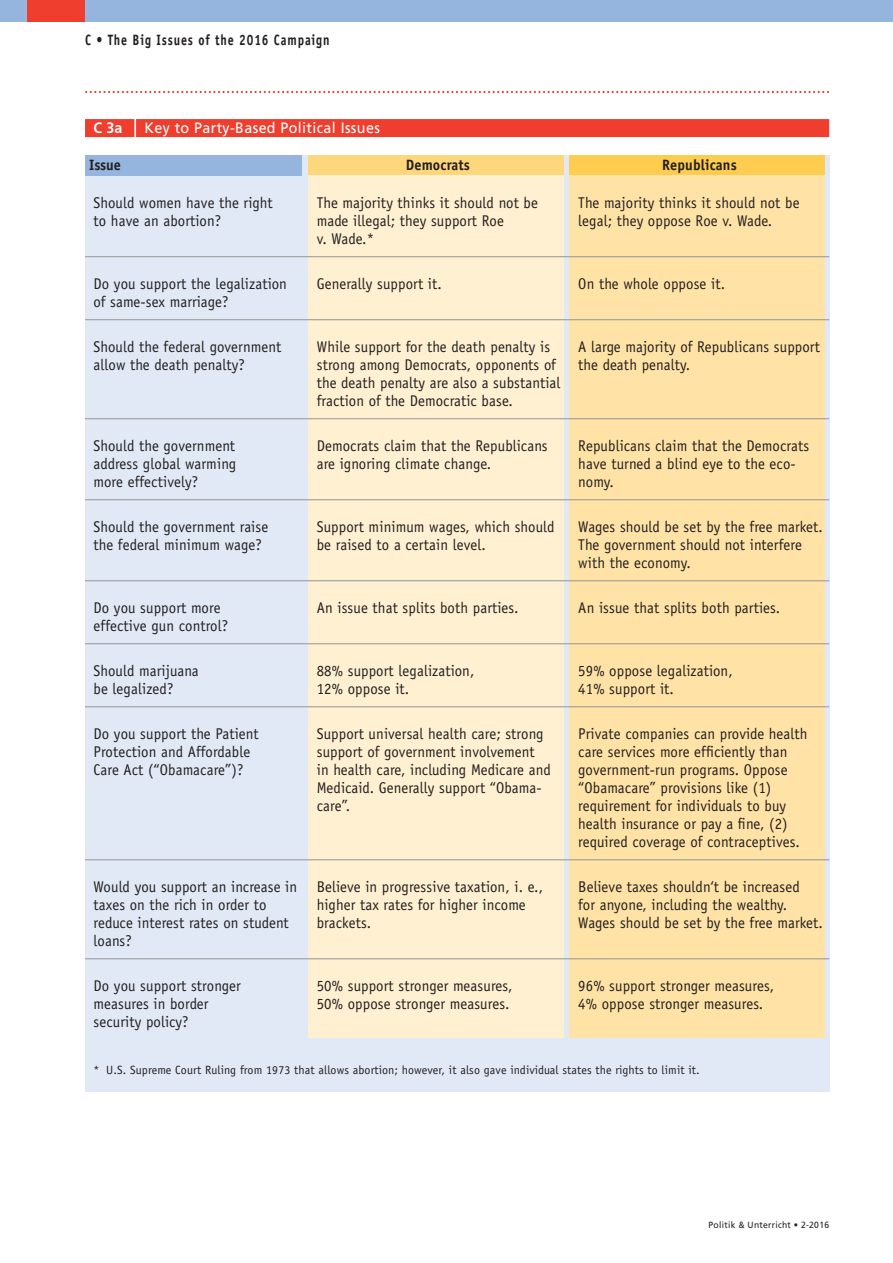
<style>
.page{position:relative;width:893px;height:1263px;background:#fff}
.page>*{position:absolute;margin:0;border:0;box-sizing:border-box;transform-origin:0 0}
.T_Normal{font:15.6px/18px "Officina Sans";letter-spacing:.01em;color:#231f20;scale:.95 1}
.kopfzeile_aussen{font:700 15px "Officina Sans";letter-spacing:.075em;color:#231f20;scale:.8 1}
.Ü-rechts-ROT{font:15px "Frutiger";letter-spacing:.03em;color:#fff;scale:.95 1}
.T_Normal-2{font:700 15px "Officina Sans";letter-spacing:.01em;color:#231f20;scale:.95 1}
.Ü-links-ROT{font:700 15px "Frutiger";color:#fff;scale:.95 1}
.Fußnoten{font:12px "Officina Sans";letter-spacing:.01em;color:#231f20}
.t1{font:9px "Frutiger";letter-spacing:.035em;color:#231f20;scale:.95 1}
</style>
<div class="page">
<svg style="left:86px;top:91px;width:743px;height:2px"></svg>
<div style="left:0;top:0;width:893px;height:21px;background:#95b5de"></div>
<div style="left:28px;top:0;width:57px;height:21px;background:#ef3e2e"></div>
<div style="left:85px;top:119px;width:49px;height:18px;background:#ef3e2e"></div>
<div style="left:136px;top:119px;width:693px;height:18px;background:#ef3e2e"></div>
<div style="left:85px;top:155px;width:744px;height:936px;background:#e1e9f6"></div>
<div style="left:308px;top:155px;width:255px;height:882px;background:#fef0d0"></div>
<div style="left:308px;top:155px;width:255px;height:20px;background:#fed77d"></div>
<div style="left:570px;top:155px;width:255px;height:882px;background:#ffe2a5"></div>
<div style="left:570px;top:155px;width:255px;height:20px;background:#fecc4e"></div>
<div style="left:85px;top:155px;width:217px;height:20px;background:#95b5de"></div>
<hr style="left:85px;top:256px;width:744px;height:1px;background:#939598">
<hr style="left:85px;top:319px;width:744px;height:1px;background:#939598">
<hr style="left:85px;top:418px;width:744px;height:1px;background:#939598">
<hr style="left:85px;top:499px;width:744px;height:1px;background:#939598">
<hr style="left:85px;top:580px;width:744px;height:1px;background:#939598">
<hr style="left:85px;top:643px;width:744px;height:1px;background:#939598">
<hr style="left:85px;top:706px;width:744px;height:1px;background:#939598">
<hr style="left:85px;top:859px;width:744px;height:1px;background:#939598">
<hr style="left:85px;top:958px;width:744px;height:1px;background:#939598">
<p class="kopfzeile_aussen" style="left:85px;top:30px;width:307px">C • The Big Issues of the 2016 Campaign</p>
<p class="Ü-links-ROT" style="left:94px;top:119px;width:32px">C 3a</p>
<p class="Ü-rechts-ROT" style="left:145px;top:119px;width:249px">Key to Party-Based Political Issues</p>
<p class="T_Normal-2" style="left:89px;top:156px;width:35px">Issue</p>
<p class="T_Normal-2" style="left:406px;top:156px;width:69px">Democrats</p>
<p class="T_Normal-2" style="left:662px;top:156px;width:80px">Republicans</p>
<p class="T_Normal" style="left:94px;top:193px;width:190px">Should women have the right to have an abortion?</p>
<p class="T_Normal" style="left:317px;top:193px;width:234px">The majority thinks it should not be made illegal; they support Roe<br>v. Wade.*</p>
<p class="T_Normal" style="left:317px;top:274px;width:133px">Generally support it.</p>
<p class="T_Normal" style="left:578px;top:193px;width:234px">The majority thinks it should not be legal; they oppose Roe v. Wade.</p>
<p class="T_Normal" style="left:94px;top:274px;width:205px">Do you support the legalization of same-sex marriage?</p>
<p class="T_Normal" style="left:94px;top:337px;width:199px">Should the federal government allow the death penalty?</p>
<p class="T_Normal" style="left:578px;top:274px;width:156px">On the whole oppose it.</p>
<p class="T_Normal" style="left:317px;top:337px;width:258px">While support for the death penalty is strong among Democrats, opponents of the death penalty are also a substantial fraction of the Democratic base.</p>
<p class="T_Normal" style="left:317px;top:436px;width:245px">Democrats claim that the Republicans are ignoring climate change.</p>
<p class="T_Normal" style="left:578px;top:337px;width:256px">A large majority of Republicans support the death penalty.</p>
<p class="T_Normal" style="left:94px;top:436px;width:152px;text-align:justify">Should the government address global warming more effectively?</p>
<p class="T_Normal" style="left:94px;top:517px;width:185px">Should the government raise the federal minimum wage?</p>
<p class="T_Normal" style="left:578px;top:436px;width:245px">Republicans claim that the Democrats have turned a blind eye to the eco&shy;nomy.</p>
<p class="T_Normal" style="left:578px;top:517px;width:259px">Wages should be set by the free market.<br>The government should not interfere with the economy.</p>
<p class="T_Normal" style="left:578px;top:598px;width:214px">An issue that splits both parties.</p>
<p class="T_Normal" style="left:317px;top:517px;width:252px">Support minimum wages, which should be raised to a certain level.</p>
<p class="T_Normal" style="left:317px;top:598px;width:214px">An issue that splits both parties.</p>
<p class="T_Normal" style="left:94px;top:598px;width:143px">Do you support more effective gun control?</p>
<p class="T_Normal" style="left:94px;top:661px;width:112px">Should marijuana be legalized?</p>
<p class="T_Normal" style="left:94px;top:724px;width:175px">Do you support the Patient<br>Protection and Affordable<br>Care Act (“Obamacare”)?</p>
<p class="T_Normal" style="left:317px;top:661px;width:168px">88% support legalization,<br>12% oppose it.</p>
<p class="T_Normal" style="left:317px;top:724px;width:248px">Support universal health care; strong support of government involvement<br>in health care, including Medicare and<br>Medicaid. Generally support “Obama&shy;care”.</p>
<p class="T_Normal" style="left:578px;top:661px;width:164px">59% oppose legalization,<br>41% support it.</p>
<p class="T_Normal" style="left:578px;top:724px;width:243px">Private companies can provide health care services more efficiently than government-run programs. Oppose “Obamacare” provisions like (1) requirement for individuals to buy health insurance or pay a fine, (2) required coverage of contraceptives.</p>
<p class="T_Normal" style="left:578px;top:877px;width:259px">Believe taxes shouldn‘t be increased<br>for anyone, including the wealthy.<br>Wages should be set by the free market.</p>
<p class="T_Normal" style="left:94px;top:877px;width:216px">Would you support an increase in taxes on the rich in order to reduce interest rates on student loans?</p>
<p class="T_Normal" style="left:94px;top:976px;width:157px">Do you support stronger measures in border security policy?</p>
<p class="T_Normal" style="left:317px;top:877px;width:240px">Believe in progressive taxation, i. e., higher tax rates for higher income brackets.</p>
<p class="T_Normal" style="left:317px;top:976px;width:208px">50% support stronger measures,<br>50% oppose stronger measures.</p>
<p class="T_Normal" style="left:578px;top:976px;width:208px">96% support stronger measures,<br>4% oppose stronger measures.</p>
<p class="Fußnoten" style="left:94px;top:1062px;width:608px">* U.S. Supreme Court Ruling from 1973 that allows abortion; however, it also gave individual states the rights to limit it.</p>
<p class="t1" style="left:709px;top:1219px;width:128px">Politik &amp; Unterricht • 2-2016</p>
</div>
